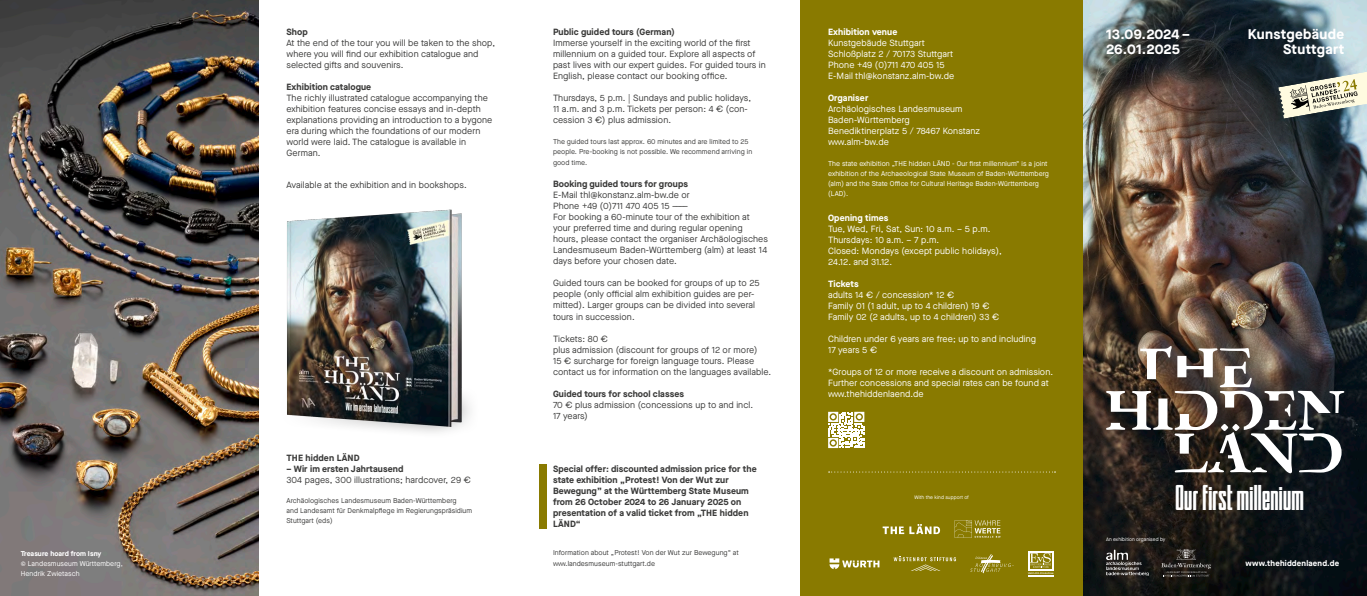
<style>
.page{position:relative;width:1367px;height:596px;background:#fff}
.page>*{position:absolute;margin:0;border:0;box-sizing:border-box;transform-origin:0 0}
.t1{font:condensed 30px "Skrappa 7 WIPTRIAL";letter-spacing:.01em;color:#fff}
.t2{font:700 14px/15px "Maison Neue";color:#fff}
.t3{font:700 14px/15px "Maison Neue";letter-spacing:.02em;color:#fff;text-align:right}
.t4{font:9px/11px "Maison Neue";letter-spacing:.01em;color:#3b3b3a}
.t5{font:9px/11px "Maison Neue";letter-spacing:.01em;color:#fff}
.t6{font:700 9px/11px "Maison Neue";letter-spacing:.01em;color:#3b3b3a}
.t7{font:700 9px "Maison Neue";letter-spacing:.01em;color:#fff}
.t8{font:700 8px "Maison Neue";letter-spacing:.025em;color:#fff}
.t9{font:7px/10px "Maison Neue";letter-spacing:.01em;color:#3b3b3a}
.t10{font:7px/10px "Maison Neue";letter-spacing:.01em;color:#fff}
.t11{font:700 7px "Maison Neue";letter-spacing:.01em;color:#fff}
.t12{font:5px "Maison Neue";letter-spacing:.01em;color:#fff}
</style>
<div class="page">
<div style="left:799px;top:0;width:284px;height:595px;background:#897a00"></div>
<div style="left:538px;top:464px;width:8px;height:64px;background:#897a00"></div>
<img style="left:1083px;top:0;width:283px;height:595px">
<svg style="left:1106px;top:346px;width:238px;height:127px"></svg>
<svg style="left:1278px;top:72px;width:88px;height:47px;background:#a2a699"></svg>
<svg style="left:828px;top:411px;width:36px;height:37px"></svg>
<svg style="left:828px;top:471px;width:227px;height:1px"></svg>
<img style="left:0;top:0;width:258px;height:595px">
<img style="left:252px;top:145px;width:218px;height:308px">
<svg style="left:1161px;top:548px;width:49px;height:28px"></svg>
<svg style="left:1106px;top:549px;width:42px;height:26px"></svg>
<svg style="left:882px;top:524px;width:58px;height:9px"></svg>
<svg style="left:954px;top:520px;width:46px;height:17px"></svg>
<svg style="left:829px;top:558px;width:50px;height:10px"></svg>
<svg style="left:970px;top:554px;width:43px;height:19px"></svg>
<svg style="left:893px;top:556px;width:63px;height:14px"></svg>
<svg style="left:1027px;top:551px;width:27px;height:26px"></svg>
<p class="t11" style="left:21px;top:547px;width:82px">Treasure hoard from Isny</p>
<p class="t10" style="left:21px;top:557px;width:103px">© Landesmuseum Württemberg,<br>Hendrik Zwietasch</p>
<p class="t6" style="left:286px;top:26px;width:23px">Shop</p>
<p class="t4" style="left:286px;top:37px;width:210px">At the end of the tour you will be taken to the shop, where you will find our exhibition catalogue and selected gifts and souvenirs.</p>
<p class="t6" style="left:286px;top:81px;width:86px">Exhibition catalogue</p>
<p class="t4" style="left:286px;top:92px;width:207px">The richly illustrated catalogue accompanying the exhibition features concise essays and in-depth explanations providing an introduction to a bygone era during which the foundations of our modern world were laid. The catalogue is available in German.</p>
<p class="t4" style="left:286px;top:179px;width:182px">Available at the exhibition and in bookshops.</p>
<p class="t6" style="left:286px;top:452px;width:75px">THE hidden LÄND</p>
<p class="t6" style="left:286px;top:463px;width:118px">– Wir im ersten Jahrtausend</p>
<p class="t4" style="left:286px;top:474px;width:186px">304 pages, 300 illustrations; hardcover, 29 €</p>
<p class="t9" style="left:286px;top:495px;width:187px">Archäologisches Landesmuseum Baden-Württemberg<br>and Landesamt für Denkmalpflege im Regierungspräsidium<br>Stuttgart (eds)</p>
<p class="t6" style="left:553px;top:26px;width:123px">Public guided tours (German)</p>
<p class="t4" style="left:553px;top:37px;width:214px">Immerse yourself in the exciting world of the first millennium on a guided tour. Explore all aspects of past lives with our expert guides. For guided tours in English, please contact our booking office.</p>
<p class="t4" style="left:553px;top:92px;width:200px">Thursdays, 5 p.m. | Sundays and public holidays,<br>11 a.m. and 3 p.m. Tickets per person: 4 € (con&shy;cession 3 €) plus admission.</p>
<p class="t9" style="left:553px;top:137px;width:201px">The guided tours last approx. 60 minutes and are limited to 25 people. Pre-booking is not possible. We recommend arriving in</p>
<p class="t9" style="left:553px;top:158px;width:36px">good time.</p>
<p class="t6" style="left:553px;top:178px;width:136px">Booking guided tours for groups</p>
<p class="t4" style="left:553px;top:189px;width:216px">E-Mail thl@konstanz.alm-bw.de or<br>Phone +49 (0)711 470 405 15 ––––<br>For booking a 60-minute tour of the exhibition at your preferred time and during regular opening hours, please contact the organiser Archäologisches Landesmuseum Baden-Württemberg (alm) at least 14 days before your chosen date.</p>
<p class="t4" style="left:553px;top:277px;width:208px">Guided tours can be booked for groups of up to 25 people (only official alm exhibition guides are per&shy;mitted). Larger groups can be divided into several tours in succession.</p>
<p class="t4" style="left:553px;top:332px;width:219px">Tickets: 80 €<br>plus admission (discount for groups of 12 or more)<br>15 € surcharge for foreign language tours. Please contact us for information on the languages available.</p>
<p class="t6" style="left:553px;top:387px;width:132px">Guided tours for school classes</p>
<p class="t4" style="left:553px;top:398px;width:202px">70 € plus admission (concessions up to and incl.<br>17 years)</p>
<p class="t6" style="left:553px;top:462px;width:205px">Special offer: discounted admission price for the state exhibition „Protest! Von der Wut zur Bewegung” at the Württemberg State Museum from 26 October 2024 to 26 January 2025 on presentation of a valid ticket from „THE hidden LÄND“</p>
<p class="t9" style="left:553px;top:547px;width:187px;line-height:11px">Information about „Protest! Von der Wut zur Bewegung“ at www.landesmuseum-stuttgart.de</p>
<p class="t7" style="left:828px;top:26px;width:71px">Exhibition venue</p>
<p class="t5" style="left:828px;top:37px;width:128px">Kunstgebäude Stuttgart<br>Schloßplatz 2 / 70173 Stuttgart<br>Phone +49 (0)711 470 405 15<br>E-Mail thl@konstanz.alm-bw.de</p>
<p class="t7" style="left:828px;top:92px;width:42px">Organiser</p>
<p class="t5" style="left:828px;top:103px;width:153px">Archäologisches Landesmuseum<br>Baden-Württemberg<br>Benediktinerplatz 5 / 78467 Konstanz www.alm-bw.de</p>
<p class="t10" style="left:828px;top:159px;width:222px">The state exhibition „THE hidden LÄND - Our first millennium“ is a joint exhibition of the Archaeological State Museum of Baden-Württemberg (alm) and the State Office for Cultural Heritage Baden-Württemberg (LAD).</p>
<p class="t7" style="left:828px;top:211px;width:62px">Opening times</p>
<p class="t5" style="left:828px;top:223px;width:175px">Tue, Wed, Fri, Sat, Sun: 10 a.m. – 5 p.m.<br>Thursdays: 10 a.m. – 7 p.m.<br>Closed: Mondays (except public holidays),<br>24.12. and 31.12.</p>
<p class="t7" style="left:828px;top:277px;width:32px">Tickets</p>
<p class="t5" style="left:828px;top:289px;width:173px">adults 14 € / concession* 12 €<br>Family 01 (1 adult, up to 4 children) 19 €<br>Family 02 (2 adults, up to 4 children) 33 €</p>
<p class="t5" style="left:828px;top:333px;width:209px">Children under 6 years are free; up to and including<br>17 years 5 €</p>
<p class="t5" style="left:828px;top:366px;width:226px">*Groups of 12 or more receive a discount on admission.<br>Further concessions and special rates can be found at www.thehiddenlaend.de</p>
<p class="t12" style="left:914px;top:493px;width:56px">With the kind support of</p>
<h2 class="t2" style="left:1106px;top:26px;width:85px">13.09.2024 –<br>26.01.2025</h2>
<h2 class="t3" style="left:1247px;top:26px;width:98px">Kunstgebäude<br>Stuttgart</h2>
<h1 class="t1" style="left:1175px;top:477px;width:130px">Our first millenium</h1>
<p class="t12" style="left:1106px;top:535px;width:61px">An exhibition organised by</p>
<p class="t8" style="left:1245px;top:557px;width:95px">www.thehiddenlaend.de</p>
</div>
